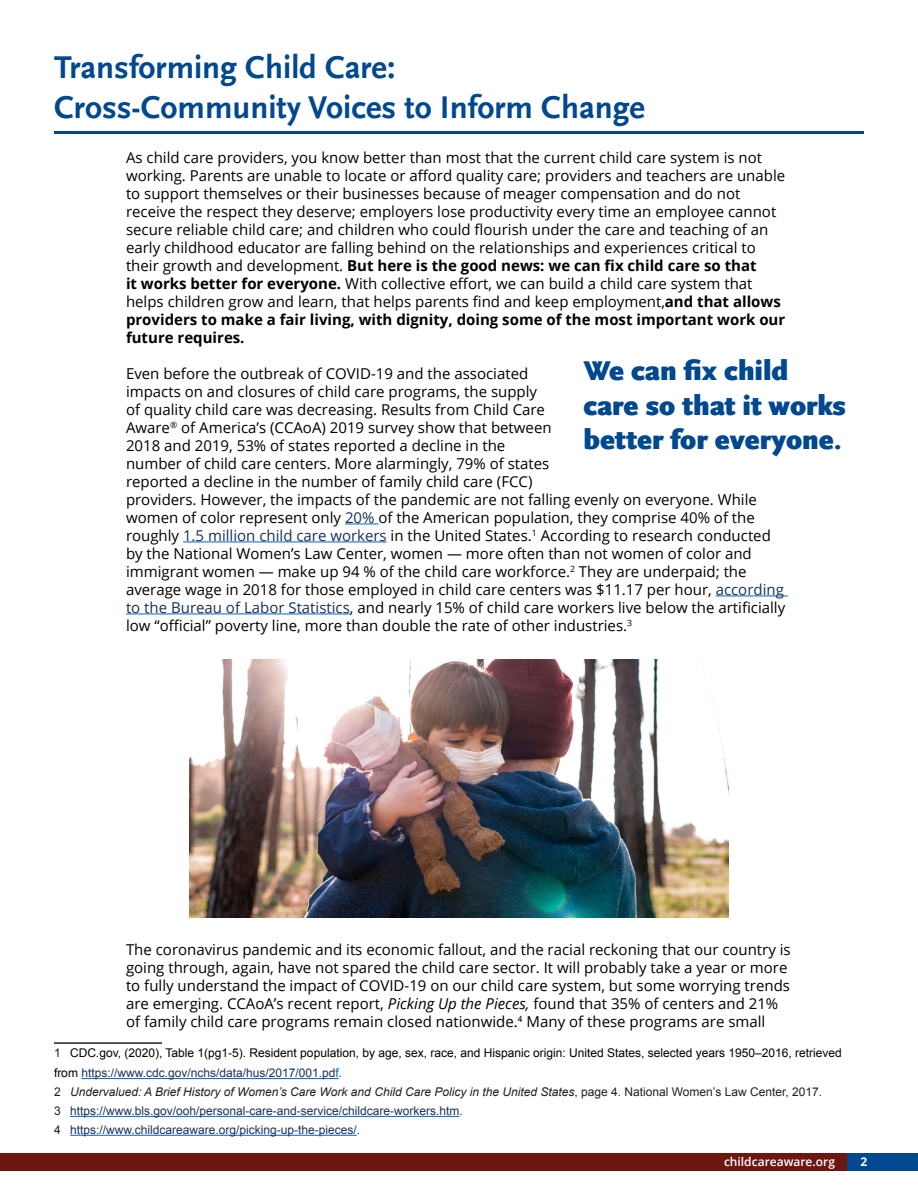
<style>
.page{position:relative;width:918px;height:1188px;background:#fff}
.page>*{position:absolute;margin:0;border:0;box-sizing:border-box;transform-origin:0 0}
.t1{font:700 33px "Scala Sans Offc";color:#004890}
.t2{font:900 28.5px/34.2px "Scala Sans Offc";color:#004890}
.t3{font:15px/18px "Open Sans";color:#000}
.t4{font:12px/19.8px "Arial";color:#000}
.t5{font:12px "Arial";color:#17315a}
.t6{font:italic 12px "Arial";color:#231f20}
.t7{font:600 12px "Open Sans";color:#fff}
.t8{font:700 12px "Open Sans";color:#fff}
.s1{font-weight:700}
.s2{color:#17315a}
.s3{font-style:italic}
.s4{color:#231f20}
.s5{color:#0563c1}
.s6{font-style:normal}
</style>
<div class="page">
<div style="left:0;top:1154px;width:847px;height:18px;background:#6e1711"></div>
<div style="left:847px;top:1154px;width:71px;height:18px;background:#004890"></div>
<img style="left:189px;top:659px;width:540px;height:259px">
<hr style="left:345px;top:524px;width:33px;height:1px;background:#0563c1">
<hr style="left:183px;top:542px;width:204px;height:1px;background:#0563c1">
<hr style="left:716px;top:596px;width:72px;height:1px;background:#0563c1">
<hr style="left:126px;top:614px;width:224px;height:1px;background:#0563c1">
<hr style="left:54px;top:1042px;width:108px;height:2px;background:#231f20">
<hr style="left:81px;top:1078px;width:258px;height:1px;background:#0563c1">
<hr style="left:70px;top:1116px;width:389px;height:1px;background:#0563c1">
<hr style="left:70px;top:1135px;width:287px;height:1px;background:#0563c1">
<hr style="left:54px;top:131px;width:810px;height:3px;background:#004890">
<p class="t1" style="left:54px;top:49px;width:343px">Transforming Child Care:</p>
<p class="t1" style="left:54px;top:89px;width:593px">Cross-Community Voices to Inform Change</p>
<p class="t3" style="left:126px;top:148px;width:661px">As child care providers, you know better than most that the current child care system is not working. Parents are unable to locate or afford quality care; providers and teachers are unable to support themselves or their businesses because of meager compensation and do not receive the respect they deserve; employers lose productivity every time an employee cannot secure reliable child care; and children who could flourish under the care and teaching of an early childhood educator are falling behind on the relationships and experiences critical to their growth and development. <span class="s1">But here is the good news: we can fix child care so that<br>it works better for everyone.</span> With collective effort, we can build a child care system that helps children grow and learn, that helps parents find and keep employment,<span class="s1">and that allows providers to make a fair living, with dignity, doing some of the most important work our future requires.</span></p>
<p class="t3" style="left:126px;top:364px;width:661px">Even before the outbreak of COVID-19 and the associated<br>impacts on and closures of child care programs, the supply<br>of quality child care was decreasing. Results from Child Care<br>Aware<sup>®</sup> of America’s (CCAoA) 2019 survey show that between<br>2018 and 2019, 53% of states reported a decline in the<br>number of child care centers. More alarmingly, 79% of states<br>reported a decline in the number of family child care (FCC)<br>providers. However, the impacts of the pandemic are not falling evenly on everyone. While women of color represent only <span class="s2">20%</span> of the American population, they comprise 40% of the roughly <span class="s2">1.5 million child care workers</span> in the United States.<sup>1</sup> According to research conducted by the National Women’s Law Center, women — more often than not women of color and immigrant women — make up 94 % of the child care workforce.<sup>2</sup> They are underpaid; the average wage in 2018 for those employed in child care centers was $11.17 per hour, <span class="s2">according to the Bureau of Labor Statistics</span>, and nearly 15% of child care workers live below the artificially low “official” poverty line, more than double the rate of other industries.<sup>3</sup></p>
<p class="t2" style="left:583px;top:354px;width:264px">We can fix child care so that it works better for everyone.</p>
<p class="t3" style="left:126px;top:940px;width:666px">The coronavirus pandemic and its economic fallout, and the racial reckoning that our country is going through, again, have not spared the child care sector. It will probably take a year or more to fully understand the impact of COVID-19 on our child care system, but some worrying trends are emerging. CCAoA’s recent report, <span class="s3">Picking Up the Pieces,</span> found that 35% of centers and 21% of family child care programs remain closed nationwide.<sup>4</sup> Many of these programs are small</p>
<p class="t4" style="left:54px;top:1044px;width:789px"><span class="s4">1</span> CDC.gov, (2020), Table 1(pg1-5). Resident population, by age, sex, race, and Hispanic origin: United States, selected years 1950–2016, retrieved from <span class="s2">https://www.cdc.gov/nchs/data/hus/2017/001.pd</span><span class="s5">f</span><span class="s4">.</span></p>
<p class="t6" style="left:54px;top:1084px;width:770px"><span class="s6">2</span> Undervalued: A Brief History of Women’s Care Work and Child Care Policy in the United States<span class="s6">, page 4. National Women’s Law Center, 2017.</span></p>
<p class="t5" style="left:54px;top:1103px;width:410px"><span class="s4">3</span> https://www.bls.gov/ooh/personal-care-and-service/childcare-workers.htm<span class="s4">.</span></p>
<p class="t5" style="left:54px;top:1122px;width:308px"><span class="s4">4</span> https://www.childcareaware.org/picking-up-the-pieces/<span class="s4">.</span></p>
<p class="t7" style="left:724px;top:1153px;width:112px">childcareaware.org</p>
<p class="t8" style="left:860px;top:1153px;width:8px">2</p>
</div>
